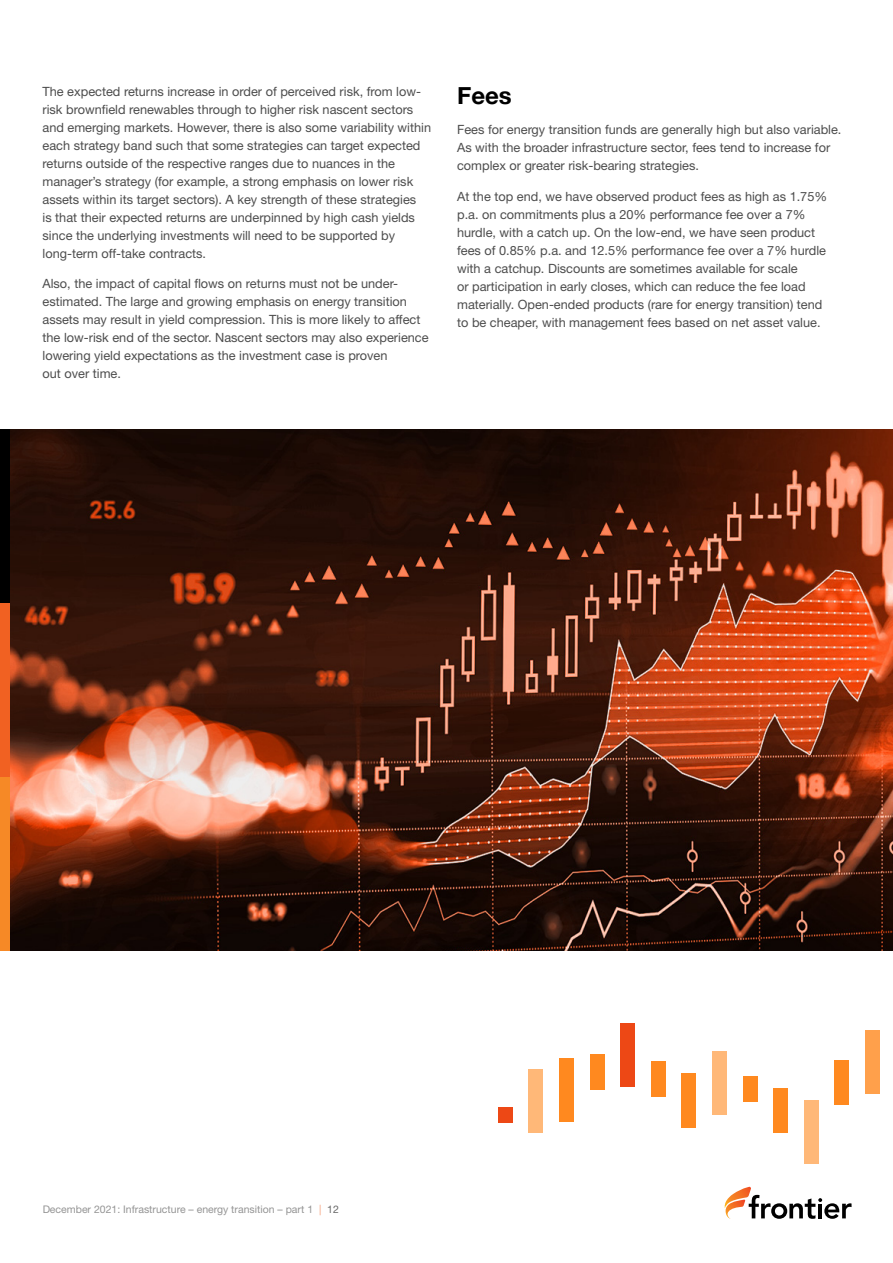
<style>
.page{position:relative;width:893px;height:1263px;background:#fff}
.page>*{position:absolute;margin:0;border:0;box-sizing:border-box;transform-origin:0 0}
.t1{font:700 24px "Helvetica Neue";color:#000}
.t2{font:12.75px/18px "Helvetica Neue LT Std";color:#4d4d4d}
.t3{font:10.5px "Helvetica Neue LT Std";color:#4d4d4d}
.s1{color:#f16122}
.s2{color:#000}
</style>
<div class="page">
<div style="left:498px;top:1107px;width:15px;height:15px;background:#ed4815"></div>
<div style="left:529px;top:1069px;width:14px;height:64px;background:#ffb878"></div>
<div style="left:559px;top:1058px;width:15px;height:64px;background:#ff891f"></div>
<div style="left:590px;top:1054px;width:14px;height:35px;background:#ff891f"></div>
<div style="left:621px;top:1022px;width:14px;height:64px;background:#ed4815"></div>
<div style="left:651px;top:1061px;width:14px;height:35px;background:#ff891f"></div>
<div style="left:682px;top:1073px;width:14px;height:54px;background:#ff891f"></div>
<div style="left:712px;top:1051px;width:15px;height:64px;background:#ffb878"></div>
<div style="left:743px;top:1077px;width:14px;height:25px;background:#ff891f"></div>
<div style="left:774px;top:1088px;width:14px;height:45px;background:#ff891f"></div>
<div style="left:804px;top:1100px;width:14px;height:64px;background:#ffb878"></div>
<div style="left:835px;top:1060px;width:14px;height:45px;background:#ff891f"></div>
<div style="left:865px;top:1029px;width:15px;height:64px;background:#ffa04b"></div>
<img style="left:10px;top:429px;width:883px;height:521px">
<div style="left:0;top:429px;width:10px;height:174px;background:#000"></div>
<div style="left:0;top:603px;width:10px;height:174px;background:#f16122"></div>
<div style="left:0;top:777px;width:10px;height:173px;background:#f68926"></div>
<svg style="left:724px;top:1187px;width:127px;height:32px"></svg>
<p class="t2" style="left:43px;top:82px;width:390px">The expected returns increase in order of perceived risk, from low&shy;risk brownfield renewables through to higher risk nascent sectors and emerging markets. However, there is also some variability within each strategy band such that some strategies can target expected returns outside of the respective ranges due to nuances in the manager’s strategy (for example, a strong emphasis on lower risk assets within its target sectors). A key strength of these strategies<br>is that their expected returns are underpinned by high cash yields since the underlying investments will need to be supported by long-term off-take contracts.</p>
<p class="t2" style="left:43px;top:275px;width:388px">Also, the impact of capital flows on returns must not be under&shy;estimated. The large and growing emphasis on energy transition assets may result in yield compression. This is more likely to affect the low-risk end of the sector. Nascent sectors may also experience lowering yield expectations as the investment case is proven<br>out over time.</p>
<h1 class="t1" style="left:457px;top:76px;width:56px">Fees</h1>
<p class="t2" style="left:457px;top:121px;width:386px">Fees for energy transition funds are generally high but also variable.<br>As with the broader infrastructure sector, fees tend to increase for complex or greater risk-bearing strategies.</p>
<p class="t2" style="left:457px;top:187px;width:372px">At the top end, we have observed product fees as high as 1.75% p.a. on commitments plus a 20% performance fee over a 7% hurdle, with a catch up. On the low-end, we have seen product fees of 0.85% p.a. and 12.5% performance fee over a 7% hurdle with a catchup. Discounts are sometimes available for scale<br>or participation in early closes, which can reduce the fee load materially. Open-ended products (rare for energy transition) tend to be cheaper, with management fees based on net asset value.</p>
<p class="t3" style="left:43px;top:1203px;width:298px">December 2021: Infrastructure – energy transition – part 1 <span class="s1">|</span> <span class="s2">12</span></p>
</div>
